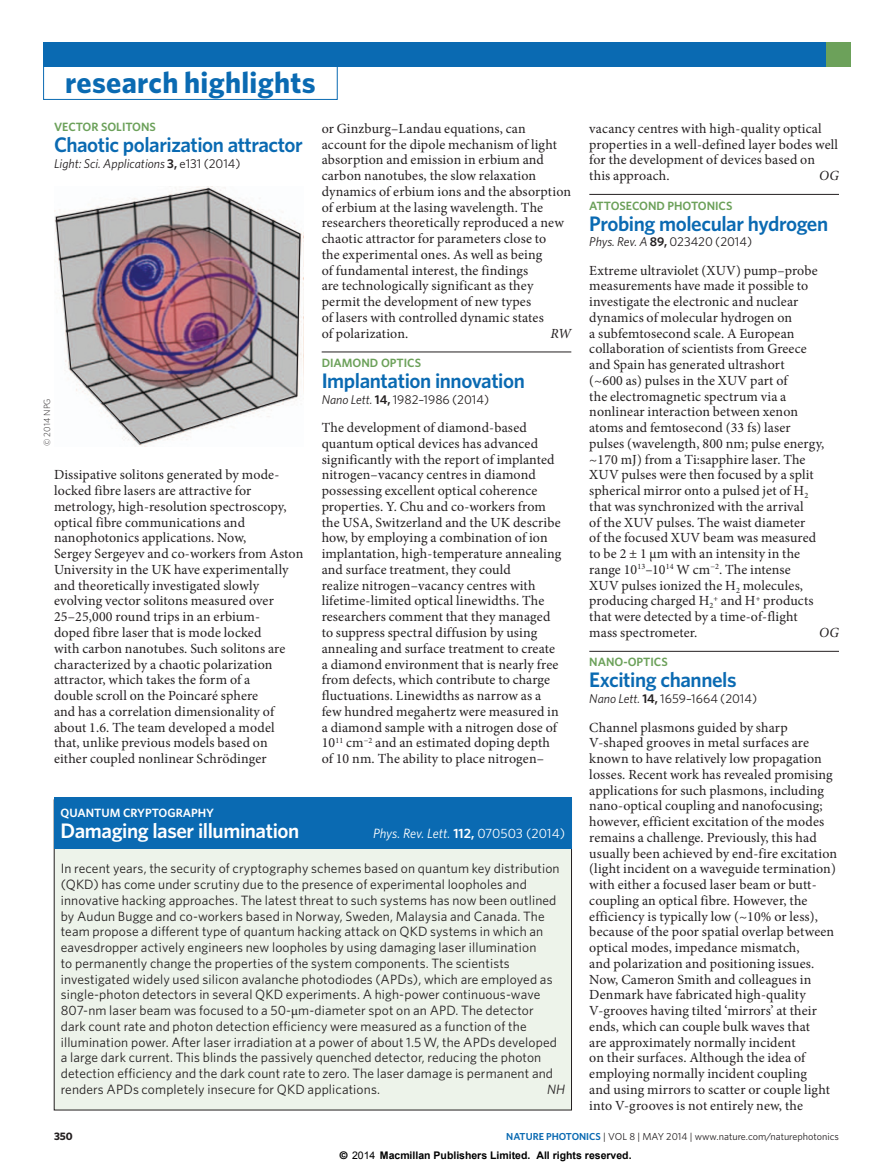
<style>
.page{position:relative;width:893px;height:1174px;background:#fff}
.page>*{position:absolute;margin:0;border:0;box-sizing:border-box;transform-origin:0 0}
.t1{font:700 30px "Whitney";letter-spacing:.01em;color:#0a6ab2}
.Title{font:600 21px "Whitney";letter-spacing:-.02em;color:#0a6ab2}
.Title-2{font:600 21px "Whitney";letter-spacing:-.02em;color:#fff}
.Body_first{font:13.95px/15.8px "Minion Pro";letter-spacing:.01em;color:#231f20}
.Body_first-2{font:italic 13.95px "Minion Pro";color:#231f20}
.Box_body_first{font:13.5px/15.8px "Whitney";letter-spacing:.01em;color:#231f20}
.Title-3{font:italic 13.5px "Whitney";letter-spacing:-.01em;color:#fff}
.Box_body_first-2{font:italic 13.5px "Whitney";color:#231f20}
.Journal_DOI_ref{font:12.75px "Whitney";color:#231f20}
.Journal_DOI_ref-2{font:italic 12.75px "Whitney";color:#231f20}
.Subject_w_rule{font:600 12px "Whitney";color:#6ca15a}
.Subject{font:600 12px "Whitney";color:#fff}
.Subject-2{font:600 12px "Whitney";color:#6ca15a}
.t2{font:700 10.8px "Whitney";color:#231f20}
.t3{font:700 10.5px "Arial";color:#000}
.t4{font:10.2px "Whitney";color:#231f20}
.Picture_credit{font:300 9px "Whitney";color:#231f20}
.s1{font-weight:600;font-style:normal}
.s2{font-style:normal}
.s3{font-style:italic}
.s4{font-weight:600}
.s5{font-family:"Minion Pro"}
.s6{font-weight:600;color:#0a6ab2}
.s7{font-family:"Helvetica"}
.s8{font-weight:400}
.s9{font-family:"Arial 2";font-weight:400}
</style>
<div class="page">
<div style="left:43px;top:66px;width:295px;height:34px;border:1px solid #0a6ab2"></div>
<div style="left:43px;top:43px;width:806px;height:24px;background:#0a6ab2"></div>
<div style="left:826px;top:43px;width:24px;height:24px;background:#6ca15a"></div>
<hr style="left:322px;top:352px;width:249px;height:1px;background:#231f20">
<hr style="left:589px;top:194px;width:250px;height:1px;background:#231f20">
<hr style="left:589px;top:651px;width:250px;height:1px;background:#231f20">
<img style="left:55px;top:188px;width:246px;height:256px">
<div style="left:54px;top:800px;width:517px;height:310px;background:#edf3ea"></div>
<div style="left:54px;top:797px;width:517px;height:51px;background:#0a6ab2"></div>
<p class="t1" style="left:65px;top:62px;width:252px">research highlights</p>
<p class="Subject-2" style="left:54px;top:119px;width:104px">VECTOR SOLITONS</p>
<p class="Title" style="left:54px;top:131px;width:250px">Chaotic polarization attractor</p>
<p class="Journal_DOI_ref-2" style="left:54px;top:155px;width:188px">Light: Sci. Applications <span class="s1">3,</span> <span class="s2">e131 (2014)</span></p>
<p class="Body_first" style="left:322px;top:120px;width:251px">or Ginzburg–Landau equations, can account for the dipole mechanism of light absorption and emission in erbium and carbon nanotubes, the slow relaxation dynamics of erbium ions and the absorption of erbium at the lasing wavelength. The researchers theoretically reproduced a new chaotic attractor for parameters close to<br>the experimental ones. As well as being<br>of fundamental interest, the findings<br>are technologically significant as they permit the development of new types<br>of lasers with controlled dynamic states<br>of polarization.</p>
<p class="Body_first-2" style="left:550px;top:324px;width:22px">RW</p>
<p class="Picture_credit" style="left:41px;top:446px;width:49px;rotate:-90deg">© 2014 NPG</p>
<p class="Body_first" style="left:54px;top:467px;width:251px">Dissipative solitons generated by mode&shy;locked fibre lasers are attractive for metrology, high-resolution spectroscopy, optical fibre communications and nanophotonics applications. Now,<br>Sergey Sergeyev and co-workers from Aston University in the UK have experimentally and theoretically investigated slowly evolving vector solitons measured over 25–25,000 round trips in an erbium-<br>doped fibre laser that is mode locked<br>with carbon nanotubes. Such solitons are characterized by a chaotic polarization attractor, which takes the form of a<br>double scroll on the Poincaré sphere<br>and has a correlation dimensionality of about 1.6. The team developed a model that, unlike previous models based on either coupled nonlinear Schrödinger</p>
<p class="Subject_w_rule" style="left:322px;top:355px;width:101px">DIAMOND OPTICS</p>
<p class="Title" style="left:322px;top:367px;width:205px">Implantation innovation</p>
<p class="Journal_DOI_ref" style="left:322px;top:391px;width:169px"><span class="s3">Nano Lett.</span> <span class="s4">14,</span> 1982–1986 (2014)</p>
<p class="Body_first" style="left:322px;top:420px;width:241px">The development of diamond-based quantum optical devices has advanced significantly with the report of implanted nitrogen–vacancy centres in diamond possessing excellent optical coherence properties. Y. Chu and co-workers from the USA, Switzerland and the UK describe how, by employing a combination of ion implantation, high-temperature annealing and surface treatment, they could<br>realize nitrogen–vacancy centres with lifetime-limited optical linewidths. The researchers comment that they managed to suppress spectral diffusion by using annealing and surface treatment to create a diamond environment that is nearly free from defects, which contribute to charge fluctuations. Linewidths as narrow as a few hundred megahertz were measured in a diamond sample with a nitrogen dose of 10<sup>11</sup> cm<sup>−2</sup> and an estimated doping depth of 10 nm. The ability to place nitrogen–</p>
<p class="Subject" style="left:61px;top:805px;width:155px">QUANTUM CRYPTOGRAPHY</p>
<p class="Title-2" style="left:61px;top:817px;width:240px">Damaging laser illumination</p>
<p class="Title-3" style="left:373px;top:824px;width:194px">Phys. Rev. Lett. <span class="s1">112,</span> <span class="s2">070503 (2014)</span></p>
<p class="Box_body_first" style="left:61px;top:860px;width:500px">In recent years, the security of cryptography schemes based on quantum key distribution (QKD) has come under scrutiny due to the presence of experimental loopholes and innovative hacking approaches. The latest threat to such systems has now been outlined by Audun Bugge and co-workers based in Norway, Sweden, Malaysia and Canada. The team propose a different type of quantum hacking attack on QKD systems in which an eavesdropper actively engineers new loopholes by using damaging laser illumination<br>to permanently change the properties of the system components. The scientists investigated widely used silicon avalanche photodiodes (APDs), which are employed as single-photon detectors in several QKD experiments. A high-power continuous-wave 807-nm laser beam was focused to a 50-<span class="s5">μ</span>m-diameter spot on an APD. The detector dark count rate and photon detection efficiency were measured as a function of the illumination power. After laser irradiation at a power of about 1.5 W, the APDs developed a large dark current. This blinds the passively quenched detector, reducing the photon detection efficiency and the dark count rate to zero. The laser damage is permanent and renders APDs completely insecure for QKD applications.</p>
<p class="Box_body_first-2" style="left:547px;top:1080px;width:19px">NH</p>
<p class="Body_first" style="left:589px;top:120px;width:250px">vacancy centres with high-quality optical properties in a well-defined layer bodes well for the development of devices based on this approach.</p>
<p class="Body_first-2" style="left:819px;top:166px;width:21px">OG</p>
<p class="Subject_w_rule" style="left:589px;top:197px;width:145px">ATTOSECOND PHOTONICS</p>
<p class="Title" style="left:589px;top:209px;width:240px">Probing molecular hydrogen</p>
<p class="Journal_DOI_ref" style="left:589px;top:233px;width:164px"><span class="s3">Phys. Rev. A</span> <span class="s4">89,</span> 023420 (2014)</p>
<p class="Body_first" style="left:589px;top:262px;width:237px">Extreme ultraviolet (XUV) pump–probe measurements have made it possible to investigate the electronic and nuclear dynamics of molecular hydrogen on<br>a subfemtosecond scale. A European collaboration of scientists from Greece and Spain has generated ultrashort<br>(~600 as) pulses in the XUV part of<br>the electromagnetic spectrum via a nonlinear interaction between xenon atoms and femtosecond (33 fs) laser pulses (wavelength, 800 nm; pulse energy, ~170 mJ) from a Ti:sapphire laser. The XUV pulses were then focused by a split spherical mirror onto a pulsed jet of H<sub>2 </sub>that was synchronized with the arrival<br>of the XUV pulses. The waist diameter<br>of the focused XUV beam was measured to be 2 ± 1 μm with an intensity in the range 10<sup>13</sup>–10<sup>14</sup> W cm<sup>−2</sup>. The intense<br>XUV pulses ionized the H<sub>2</sub> molecules, producing charged H<sub>2</sub><sup>+</sup> and H<sup>+</sup> products that were detected by a time-of-flight mass spectrometer.</p>
<p class="Body_first-2" style="left:819px;top:623px;width:21px">OG</p>
<p class="Subject_w_rule" style="left:589px;top:654px;width:80px">NANO-OPTICS</p>
<p class="Title" style="left:589px;top:666px;width:149px">Exciting channels</p>
<p class="Journal_DOI_ref" style="left:589px;top:690px;width:169px"><span class="s3">Nano Lett.</span> <span class="s4">14,</span> 1659–1664 (2014)</p>
<p class="Body_first" style="left:589px;top:719px;width:249px">Channel plasmons guided by sharp V-shaped grooves in metal surfaces are known to have relatively low propagation losses. Recent work has revealed promising applications for such plasmons, including nano-optical coupling and nanofocusing; however, efficient excitation of the modes remains a challenge. Previously, this had usually been achieved by end-fire excitation (light incident on a waveguide termination) with either a focused laser beam or butt&shy;coupling an optical fibre. However, the efficiency is typically low (~10% or less), because of the poor spatial overlap between optical modes, impedance mismatch,<br>and polarization and positioning issues.<br>Now, Cameron Smith and colleagues in Denmark have fabricated high-quality V-grooves having tilted ‘mirrors’ at their ends, which can couple bulk waves that<br>are approximately normally incident<br>on their surfaces. Although the idea of employing normally incident coupling<br>and using mirrors to scatter or couple light into V-grooves is not entirely new, the</p>
<p class="t2" style="left:54px;top:1129px;width:20px">350</p>
<p class="t4" style="left:506px;top:1129px;width:334px"><span class="s6">NATURE PHOTONICS</span> | VOL 8 | MAY 2014 | www.nature.com/naturephotonics</p>
<p class="t3" style="left:340px;top:1148px;width:293px"><span class="s7">©</span> <span class="s8">201</span><span class="s9">4</span> Macmillan Publishers Limited. All rights reserved.</p>
</div>
